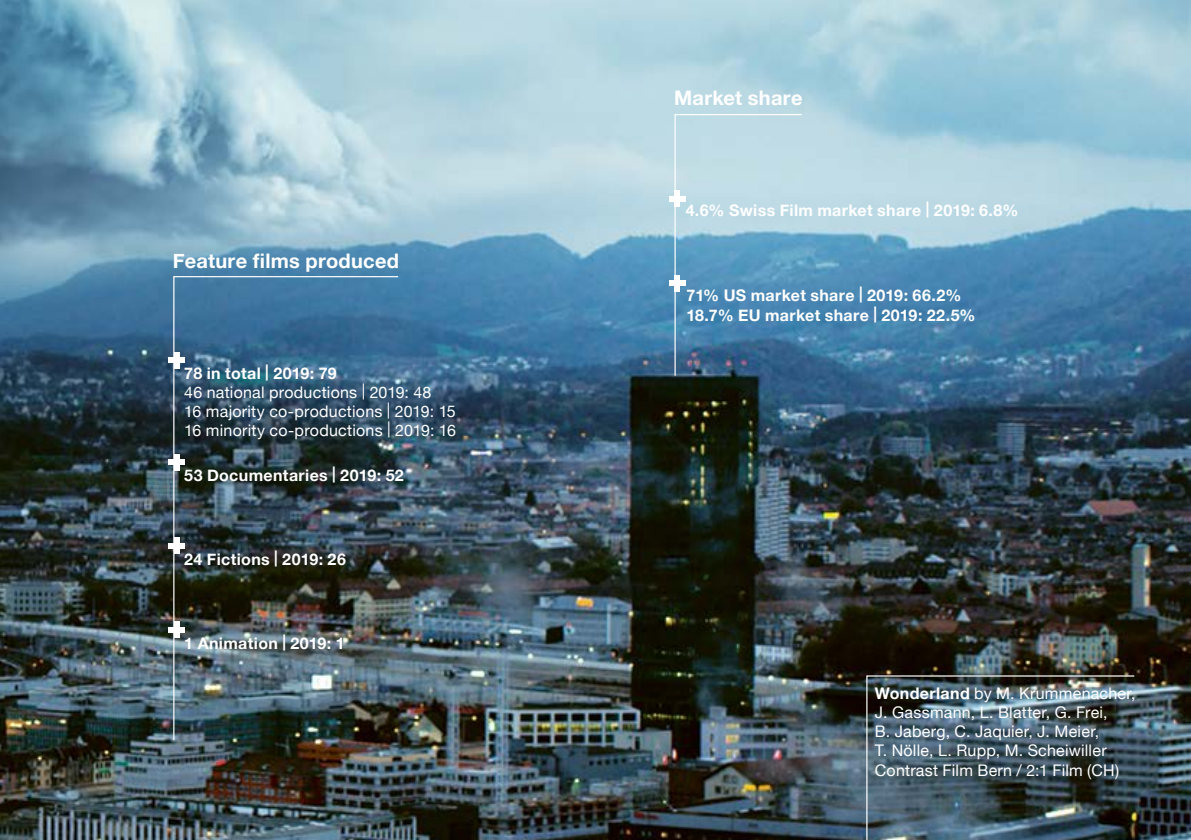
<style>
.page{position:relative;width:1191px;height:840px;background:#fff}
.page>*{position:absolute;margin:0;border:0;box-sizing:border-box;transform-origin:0 0}
.t1{font:700 20px "Helvetica Neue";letter-spacing:.015em;color:#fff}
.t2{font:16px/19.2px "Helvetica Neue";letter-spacing:.015em;color:#fff}
.t3{font:700 16px/19.2px "Helvetica Neue";letter-spacing:.02em;color:#fff}
.s1{font-weight:700}
</style>
<div class="page">
<img style="left:0;top:0;width:1191px;height:839px">
<img style="left:173px;top:275px;width:226px;height:465px">
<div style="left:174px;top:352px;width:5px;height:16px;background:#fff"></div>
<div style="left:168px;top:357px;width:17px;height:6px;background:#fff"></div>
<div style="left:174px;top:453px;width:5px;height:17px;background:#fff"></div>
<div style="left:168px;top:459px;width:17px;height:5px;background:#fff"></div>
<div style="left:174px;top:537px;width:5px;height:16px;background:#fff"></div>
<div style="left:168px;top:542px;width:17px;height:6px;background:#fff"></div>
<img style="left:865px;top:674px;width:270px;height:165px">
<svg style="left:674px;top:113px;width:129px;height:264px;background:#81adc7"></svg>
<div style="left:675px;top:190px;width:5px;height:17px;background:#fff"></div>
<div style="left:669px;top:196px;width:16px;height:5px;background:#fff"></div>
<div style="left:675px;top:275px;width:5px;height:16px;background:#fff"></div>
<div style="left:669px;top:280px;width:16px;height:6px;background:#fff"></div>
<div style="left:174px;top:621px;width:5px;height:17px;background:#fff"></div>
<div style="left:168px;top:627px;width:17px;height:5px;background:#fff"></div>
<p class="t1" style="left:173px;top:245px;width:228px">Feature films produced</p>
<p class="t3" style="left:184px;top:363px;width:154px">78 in total | 2019: 79</p>
<p class="t2" style="left:184px;top:383px;width:273px">46 national productions | 2019: 48<br>16 majority co-productions | 2019: 15<br>16 minority co-productions | 2019: 16</p>
<p class="t3" style="left:184px;top:466px;width:221px">53 Documentaries | 2019: 52</p>
<p class="t3" style="left:184px;top:550px;width:163px">24 Fictions | 2019: 26</p>
<p class="t3" style="left:184px;top:633px;width:162px">1 Animation | 2019: 1</p>
<p class="t1" style="left:674px;top:82px;width:130px">Market share</p>
<p class="t3" style="left:685px;top:201px;width:334px">4.6% Swiss Film market share | 2019: 6.8%</p>
<p class="t3" style="left:686px;top:286px;width:291px">71% US market share | 2019: 66.2%<br>18.7% EU market share | 2019: 22.5%</p>
<p class="t2" style="left:874px;top:684px;width:262px"><span class="s1">Wonderland</span> by M. Krummenacher,<br>J. Gassmann, L. Blatter, G. Frei,<br>B. Jaberg, C. Jaquier, J. Meier,<br>T. Nölle, L. Rupp, M. Scheiwiller<br>Contrast Film Bern / 2:1 Film (CH)</p>
</div>
